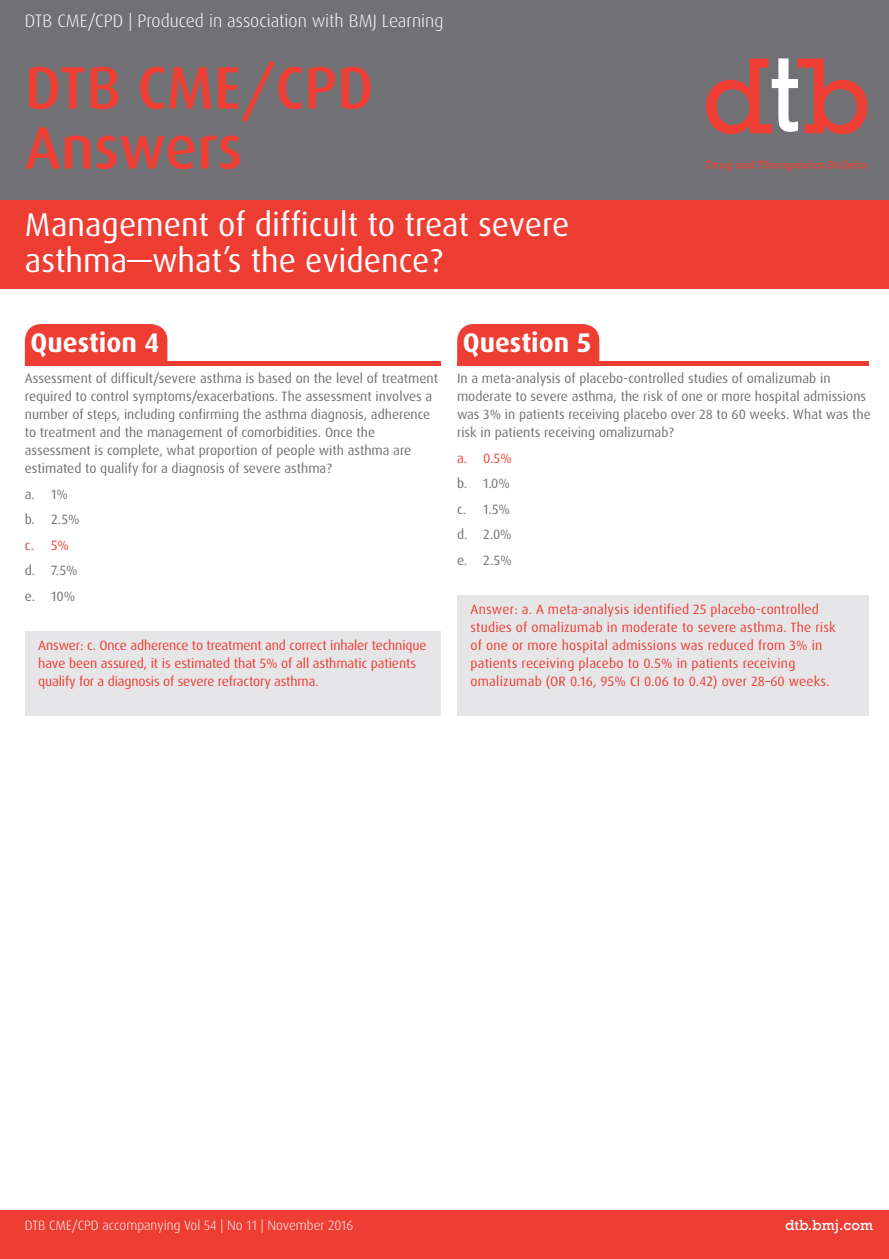
<style>
.page{position:relative;width:889px;height:1259px;background:#fff}
.page>*{position:absolute;margin:0;border:0;box-sizing:border-box;transform-origin:0 0}
.t1{font:500 60px/60px "Dax";color:#ee3e34}
.t2{font:33px/36px "Dax Pro";color:#fff}
.t3{font:700 27px "Dax";color:#fff}
.t4{font:300 18px "Dax Pro";color:#fff}
.t5{font:15px "Rockwell";color:#fff}
.t6{font:13.5px/18px "Dax Pro";color:#717074}
.t7{font:13.5px/18px "Dax Pro";letter-spacing:.01em;color:#ee3e34}
.t8{font:13.5px/18px "Dax Pro";letter-spacing:-.01em;color:#ee3e34}
.t9{font:300 13.5px "Dax Pro";color:#fff}
</style>
<div class="page">
<div style="left:0;top:1210px;width:889px;height:49px;background:#ee3e34"></div>
<div style="left:0;top:0;width:889px;height:200px;background:#717074"></div>
<svg style="left:706px;top:58px;width:161px;height:76px"></svg>
<svg style="left:706px;top:161px;width:161px;height:10px"></svg>
<div style="left:0;top:200px;width:889px;height:89px;background:#ee3e34"></div>
<div style="left:457px;top:595px;width:411px;height:121px;background:#e6e6e8"></div>
<div style="left:457px;top:324px;width:142px;height:37px;background:#ee3e34"></div>
<div style="left:457px;top:361px;width:411px;height:5px;background:#ee3e34"></div>
<div style="left:25px;top:324px;width:142px;height:37px;background:#ee3e34"></div>
<div style="left:25px;top:361px;width:415px;height:5px;background:#ee3e34"></div>
<div style="left:25px;top:631px;width:415px;height:85px;background:#e6e6e8"></div>
<h3 class="t4" style="left:25px;top:10px;width:420px">DTB CME/CPD | Produced in association with BMJ Learning</h3>
<h1 class="t1" style="left:25px;top:58px;width:350px">DTB CME/CPD<br>Answers</h1>
<h2 class="t2" style="left:25px;top:207px;width:546px">Management of difficult to treat severe asthma—what’s the evidence?</h2>
<h3 class="t3" style="left:31px;top:327px;width:130px">Question 4</h3>
<p class="t6" style="left:25px;top:369px;width:415px">Assessment of difficult/severe asthma is based on the level of treatment required to control symptoms/exacerbations. The assessment involves a number of steps, including confirming the asthma diagnosis, adherence to treatment and the management of comorbidities. Once the assessment is complete, what proportion of people with asthma are estimated to qualify for a diagnosis of severe asthma?</p>
<p class="t6" style="left:25px;top:481px;width:56px;line-height:25.5px">a. 1% b. 2.5%</p>
<p class="t7" style="left:25px;top:536px;width:46px">c. 5%</p>
<p class="t6" style="left:25px;top:558px;width:54px;line-height:25.5px">d. 7.5% e. 10%</p>
<p class="t8" style="left:38px;top:636px;width:390px">Answer: c. Once adherence to treatment and correct inhaler technique have been assured, it is estimated that 5% of all asthmatic patients qualify for a diagnosis of severe refractory asthma.</p>
<h3 class="t3" style="left:463px;top:327px;width:130px">Question 5</h3>
<p class="t6" style="left:457px;top:369px;width:415px">In a meta-analysis of placebo-controlled studies of omalizumab in moderate to severe asthma, the risk of one or more hospital admissions was 3% in patients receiving placebo over 28 to 60 weeks. What was the risk in patients receiving omalizumab?</p>
<p class="t7" style="left:457px;top:449px;width:56px">a. 0.5%</p>
<p class="t6" style="left:457px;top:471px;width:56px;line-height:25.5px">b. 1.0% c. 1.5% d. 2.0% e. 2.5%</p>
<p class="t7" style="left:470px;top:600px;width:367px">Answer: a. A meta-analysis identified 25 placebo-controlled studies of omalizumab in moderate to severe asthma. The risk of one or more hospital admissions was reduced from 3% in patients receiving placebo to 0.5% in patients receiving omalizumab (OR 0.16, 95% CI 0.06 to 0.42) over 28–60 weeks.</p>
<p class="t9" style="left:25px;top:1217px;width:330px">DTB CME/CPD accompanying Vol 54 | No 11 | November 2016</p>
<p class="t5" style="left:785px;top:1217px;width:89px">dtb.bmj.com</p>
</div>
